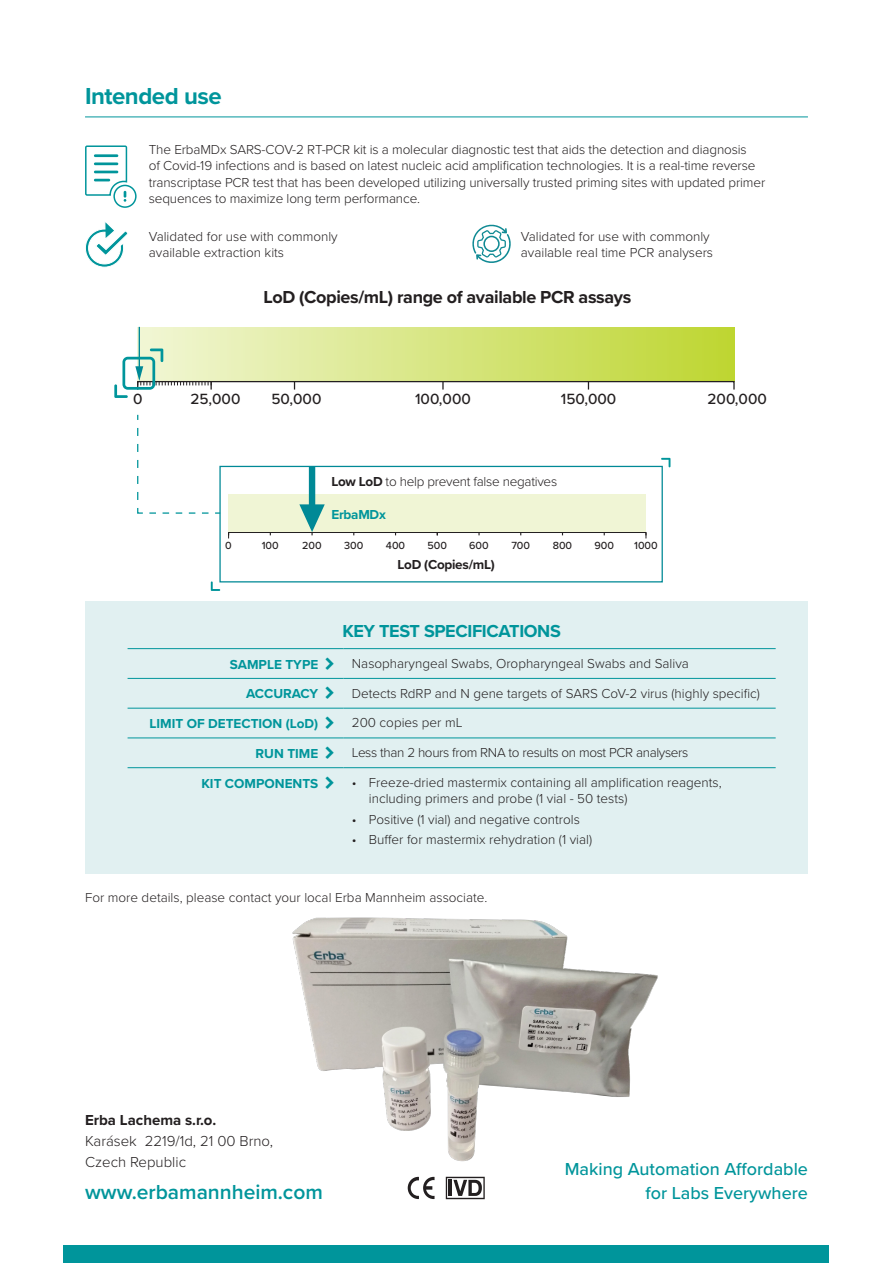
<style>
.page{position:relative;width:893px;height:1263px;background:#fff}
.page>*{position:absolute;margin:0;border:0;box-sizing:border-box;transform-origin:0 0}
.t1{font:700 24px "Proxima Nova";letter-spacing:-.02em;color:#00959b}
.t2{font:600 21px "Proxima Nova";color:#00959b}
.t3{font:500 18px "Proxima Nova";color:#00959b}
.t4{font:700 18px "Proxima Nova";letter-spacing:-.02em;color:#231f20}
.t5{font:700 18px "Proxima Nova";letter-spacing:-.02em;color:#00959b}
.t6{font:500 15.3px "Proxima Nova";color:#231f20}
.t7{font:300 15px "Proxima Nova";color:#231f20}
.t8{font:700 15px "Proxima Nova";color:#231f20}
.t9{font:300 13.5px/16.2px "Proxima Nova";color:#231f20}
.t10{font:700 13.5px "Proxima Nova";color:#00959b}
.t11{font:300 13.5px "Proxima Nova";letter-spacing:-.025em;color:#231f20}
.t12{font:300 13.5px "Proxima Nova";letter-spacing:-.02em;color:#231f20}
.t13{font:700 13.5px "Proxima Nova";letter-spacing:-.02em;color:#231f20}
.t14{font:700 13.5px "Proxima Nova";letter-spacing:-.02em;color:#00959b}
.t15{font:500 10.8px "Proxima Nova";color:#231f20}
.s1{font-weight:700}
</style>
<div class="page">
<div style="left:137px;top:327px;width:597px;height:55px;background:linear-gradient(to right,#f2f6d6,#bed631)"></div>
<div style="left:137px;top:381px;width:598px;height:9px;border:1px solid #231f20"></div>
<svg style="left:442px;top:382px;width:2px;height:8px"></svg>
<div style="left:228px;top:494px;width:418px;height:38px;background:#f0f5d5"></div>
<div style="left:228px;top:532px;width:418px;height:7px;border:1px solid #231f20"></div>
<div style="left:309px;top:466px;width:6px;height:43px;background:#008996"></div>
<svg style="left:299px;top:504px;width:26px;height:31px"></svg>
<hr style="left:139px;top:327px;width:1px;height:42px;background:#008996">
<div style="left:219px;top:466px;width:444px;height:116px;border:1px solid #008996"></div>
<svg style="left:114px;top:348px;width:98px;height:50px"></svg>
<svg style="left:211px;top:581px;width:9px;height:10px"></svg>
<svg style="left:661px;top:458px;width:9px;height:9px"></svg>
<svg style="left:137px;top:428px;width:83px;height:86px"></svg>
<div style="left:64px;top:1246px;width:765px;height:17px;background:#00959b"></div>
<div style="left:85px;top:602px;width:723px;height:272px;background:#e1f0f1"></div>
<hr style="left:128px;top:648px;width:215px;height:1px;background:#00959b">
<hr style="left:343px;top:648px;width:433px;height:1px;background:#00959b">
<hr style="left:128px;top:678px;width:215px;height:1px;background:#00959b">
<hr style="left:343px;top:678px;width:433px;height:1px;background:#00959b">
<hr style="left:128px;top:708px;width:215px;height:1px;background:#00959b">
<hr style="left:343px;top:708px;width:433px;height:1px;background:#00959b">
<hr style="left:128px;top:738px;width:215px;height:1px;background:#00959b">
<hr style="left:343px;top:738px;width:433px;height:1px;background:#00959b">
<hr style="left:128px;top:767px;width:215px;height:1px;background:#00959b">
<hr style="left:343px;top:767px;width:433px;height:1px;background:#00959b">
<hr style="left:85px;top:117px;width:723px;height:1px;background:#00959b">
<svg style="left:85px;top:145px;width:52px;height:63px"></svg>
<svg style="left:472px;top:224px;width:39px;height:39px"></svg>
<svg style="left:85px;top:222px;width:43px;height:46px"></svg>
<img style="left:292px;top:917px;width:366px;height:245px">
<svg style="left:446px;top:1177px;width:39px;height:22px"></svg>
<svg style="left:408px;top:1177px;width:27px;height:22px"></svg>
<p class="t1" style="left:85px;top:78px;width:138px">Intended use</p>
<p class="t9" style="left:149px;top:141px;width:618px">The ErbaMDx SARS-COV-2 RT-PCR kit is a molecular diagnostic test that aids the detection and diagnosis<br>of Covid-19 infections and is based on latest nucleic acid amplification technologies. It is a real-time reverse transcriptase PCR test that has been developed utilizing universally trusted priming sites with updated primer sequences to maximize long term performance.</p>
<p class="t9" style="left:149px;top:227px;width:190px">Validated for use with commonly available extraction kits</p>
<p class="t9" style="left:521px;top:227px;width:194px">Validated for use with commonly available real time PCR analysers</p>
<p class="t4" style="left:264px;top:284px;width:369px">LoD (Copies/mL) range of available PCR assays</p>
<p class="t6" style="left:133px;top:388px;width:11px">0</p>
<p class="t6" style="left:190px;top:388px;width:52px">25,000</p>
<p class="t6" style="left:271px;top:388px;width:52px">50,000</p>
<p class="t6" style="left:415px;top:388px;width:57px">100,000</p>
<p class="t6" style="left:561px;top:388px;width:57px">150,000</p>
<p class="t6" style="left:707px;top:388px;width:61px">200,000</p>
<p class="t12" style="left:331px;top:472px;width:227px"><span class="s1">Low LoD</span> to help prevent false negatives</p>
<p class="t14" style="left:331px;top:504px;width:56px">ErbaMDx</p>
<p class="t15" style="left:225px;top:537px;width:8px">0</p>
<p class="t15" style="left:262px;top:537px;width:19px">100</p>
<p class="t15" style="left:302px;top:537px;width:21px">200</p>
<p class="t15" style="left:344px;top:537px;width:21px">300</p>
<p class="t15" style="left:386px;top:537px;width:21px">400</p>
<p class="t15" style="left:427px;top:537px;width:21px">500</p>
<p class="t15" style="left:469px;top:537px;width:21px">600</p>
<p class="t15" style="left:511px;top:537px;width:20px">700</p>
<p class="t15" style="left:553px;top:537px;width:21px">800</p>
<p class="t15" style="left:594px;top:537px;width:21px">900</p>
<p class="t15" style="left:634px;top:537px;width:25px">1000</p>
<p class="t13" style="left:398px;top:554px;width:99px">LoD (Copies/mL)</p>
<p class="t5" style="left:342px;top:618px;width:220px">KEY TEST SPECIFICATIONS</p>
<p class="t10" style="left:230px;top:654px;width:90px">SAMPLE TYPE</p>
<p class="t9" style="left:352px;top:654px;width:338px">Nasopharyngeal Swabs, Oropharyngeal Swabs and Saliva</p>
<p class="t10" style="left:246px;top:684px;width:74px">ACCURACY</p>
<p class="t9" style="left:352px;top:684px;width:410px">Detects RdRP and N gene targets of SARS CoV-2 virus (highly specific)</p>
<p class="t10" style="left:149px;top:714px;width:170px">LIMIT OF DETECTION (LoD)</p>
<p class="t9" style="left:352px;top:714px;width:112px">200 copies per mL</p>
<p class="t10" style="left:256px;top:743px;width:64px">RUN TIME</p>
<p class="t11" style="left:352px;top:742px;width:338px">Less than 2 hours from RNA to results on most PCR analysers</p>
<p class="t10" style="left:201px;top:773px;width:118px">KIT COMPONENTS</p>
<p class="t9" style="left:369px;top:773px;width:354px;text-indent:-17px">• Freeze-dried mastermix containing all amplification reagents, including primers and probe (1 vial - 50 tests)</p>
<p class="t9" style="left:352px;top:810px;width:230px">• Positive (1 vial) and negative controls</p>
<p class="t9" style="left:352px;top:831px;width:242px">• Buffer for mastermix rehydration (1 vial)</p>
<p class="t9" style="left:85px;top:888px;width:404px">For more details, please contact your local Erba Mannheim associate.</p>
<p class="t8" style="left:85px;top:1108px;width:133px">Erba Lachema s.r.o.</p>
<p class="t7" style="left:85px;top:1129px;width:190px">Karásek 2219/1d, 21 00 Brno,</p>
<p class="t7" style="left:85px;top:1150px;width:103px">Czech Republic</p>
<p class="t2" style="left:85px;top:1176px;width:239px">www.erbamannheim.com</p>
<p class="t3" style="left:565px;top:1156px;width:245px">Making Automation Affordable</p>
<p class="t3" style="left:645px;top:1180px;width:164px">for Labs Everywhere</p>
</div>
